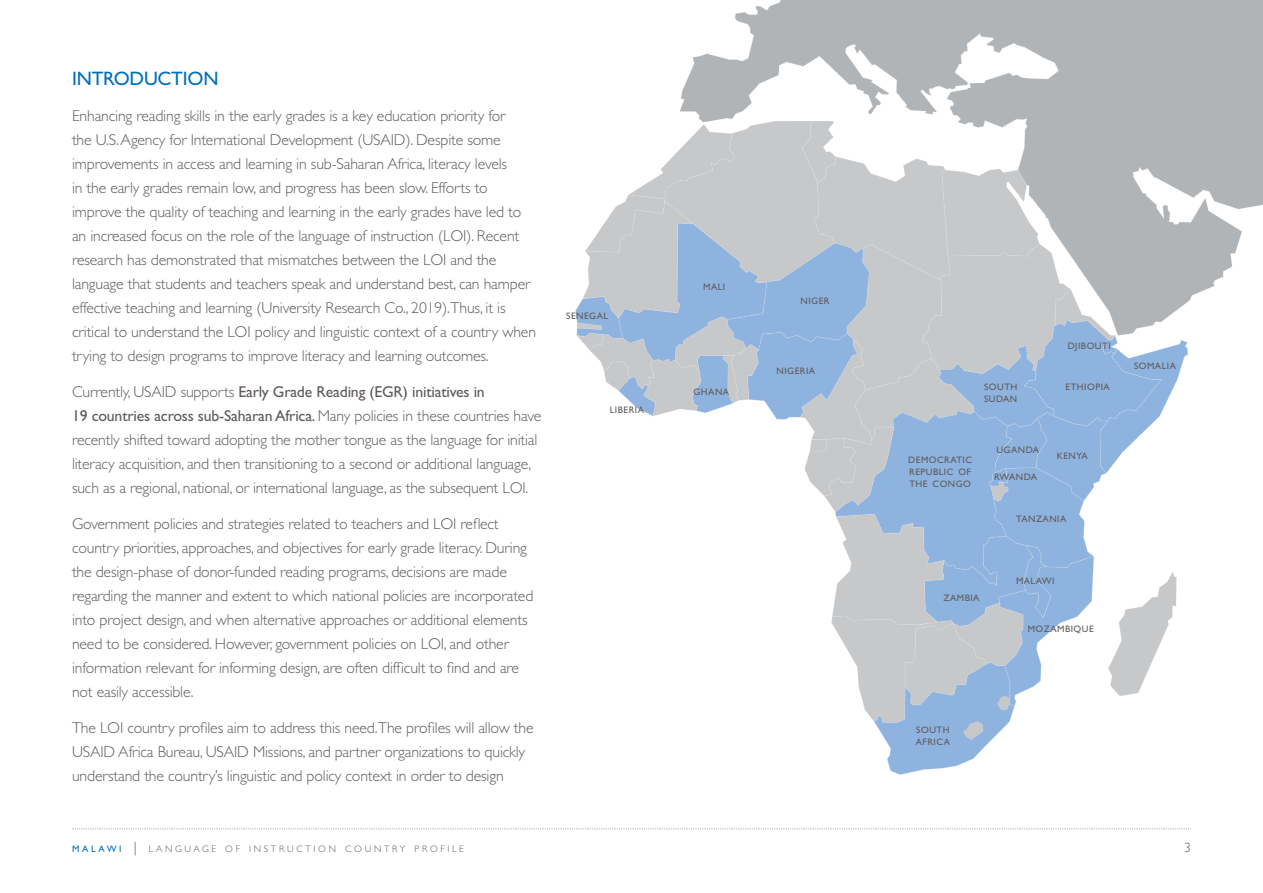
<style>
.page{position:relative;width:1263px;height:893px;background:#fff}
.page>*{position:absolute;margin:0;border:0;box-sizing:border-box;transform-origin:0 0}
.t1{font:19.5px "Gill Sans Std";letter-spacing:-.01em;color:#006fb9}
.t2{font:300 15.75px/24px "Gill Sans Std";letter-spacing:-.01em;color:#605b5a}
.t3{font:300 13.5px "Gill Sans Std";color:#605b5a}
.t4{font:9.45px/12px "Gill Sans Std";letter-spacing:.05em;color:#605b5a}
.t5{font:300 9.45px "Gill Sans Std";letter-spacing:.285em;color:#605b5a}
.s1{font-weight:400}
.s2{font-weight:400;color:#006fb9}
.s3{font-size:13.5px}
</style>
<div class="page">
<svg style="left:72px;top:828px;width:1119px;height:2px"></svg>
<svg style="left:575px;top:150px;width:613px;height:625px"></svg>
<svg style="left:679px;top:0;width:584px;height:336px"></svg>
<h2 class="t1" style="left:72px;top:68px;width:148px">INTRODUCTION</h2>
<p class="t2" style="left:72px;top:104px;width:465px">Enhancing reading skills in the early grades is a key education priority for<br>the U.S. Agency for International Development (USAID). Despite some improvements in access and learning in sub-Saharan Africa, literacy levels<br>in the early grades remain low, and progress has been slow. Efforts to improve the quality of teaching and learning in the early grades have led to an increased focus on the role of the language of instruction (LOI). Recent research has demonstrated that mismatches between the LOI and the language that students and teachers speak and understand best, can hamper effective teaching and learning (University Research Co., 2019).Thus, it is critical to understand the LOI policy and linguistic context of a country when trying to design programs to improve literacy and learning outcomes.</p>
<p class="t2" style="left:72px;top:380px;width:471px">Currently, USAID supports <span class="s1">Early Grade Reading (EGR) initiatives in<br>19 countries across sub-Saharan Africa.</span> Many policies in these countries have recently shifted toward adopting the mother tongue as the language for initial literacy acquisition, and then transitioning to a second or additional language, such as a regional, national, or international language, as the subsequent LOI.</p>
<p class="t2" style="left:72px;top:512px;width:463px">Government policies and strategies related to teachers and LOI reflect country priorities, approaches, and objectives for early grade literacy. During the design-phase of donor-funded reading programs, decisions are made regarding the manner and extent to which national policies are incorporated into project design, and when alternative approaches or additional elements need to be considered. However, government policies on LOI, and other information relevant for informing design, are often difficult to find and are not easily accessible.</p>
<p class="t2" style="left:72px;top:716px;width:463px">The LOI country profiles aim to address this need.The profiles will allow the<br>USAID Africa Bureau, USAID Missions, and partner organizations to quickly understand the country’s linguistic and policy context in order to design</p>
<p class="t4" style="left:566px;top:310px;width:43px">SENEGAL</p>
<p class="t4" style="left:610px;top:404px;width:36px">LIBERIA</p>
<p class="t4" style="left:703px;top:280px;width:24px">MALI</p>
<p class="t4" style="left:693px;top:386px;width:37px">GHANA</p>
<p class="t4" style="left:800px;top:295px;width:31px">NIGER</p>
<p class="t4" style="left:776px;top:365px;width:40px">NIGERIA</p>
<p class="t4" style="left:984px;top:381px;width:35px">SOUTH<br>SUDAN</p>
<p class="t4" style="left:1068px;top:340px;width:44px">DJIBOUTI</p>
<p class="t4" style="left:1065px;top:381px;width:46px">ETHIOPIA</p>
<p class="t4" style="left:908px;top:454px;width:65px;text-align:justify">DEMOCRATIC REPUBLIC OF THE CONGO</p>
<p class="t4" style="left:996px;top:443px;width:44px">UGANDA</p>
<p class="t4" style="left:994px;top:471px;width:45px">RWANDA</p>
<p class="t4" style="left:1057px;top:450px;width:33px">KENYA</p>
<p class="t4" style="left:1016px;top:513px;width:52px">TANZANIA</p>
<p class="t4" style="left:1016px;top:575px;width:40px">MALAWI</p>
<p class="t4" style="left:943px;top:592px;width:38px">ZAMBIA</p>
<p class="t4" style="left:1028px;top:623px;width:68px">MOZAMBIQUE</p>
<p class="t4" style="left:1134px;top:360px;width:43px">SOMALIA</p>
<p class="t4" style="left:916px;top:724px;width:36px">SOUTH<br>AFRICA</p>
<p class="t5" style="left:72px;top:844px;width:393px"><span class="s2">MALAWI</span> <span class="s3">|</span> LANGUAGE OF INSTRUCTION COUNTRY PROFILE</p>
<p class="t3" style="left:1184px;top:840px;width:8px">3</p>
</div>
